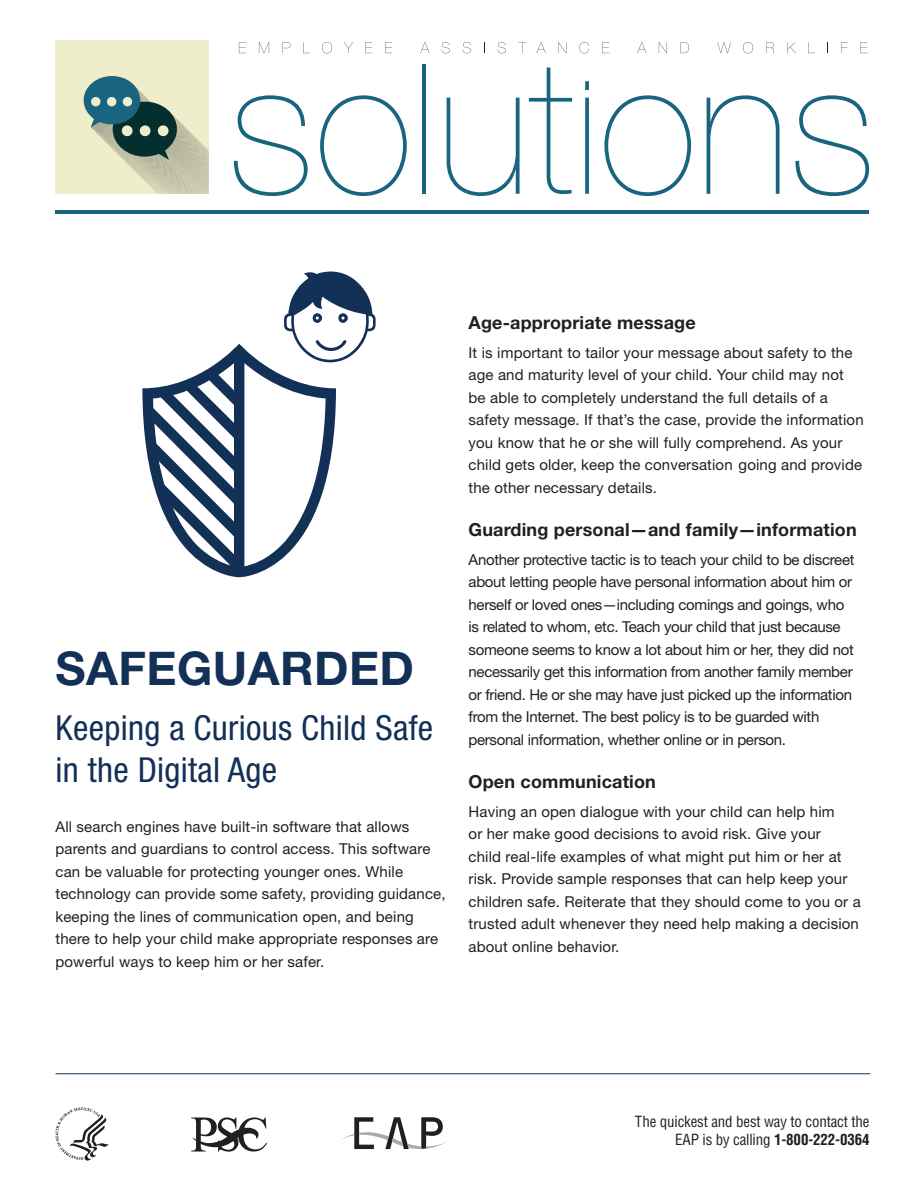
<style>
.page{position:relative;width:918px;height:1188px;background:#fff}
.page>*{position:absolute;margin:0;border:0;box-sizing:border-box;transform-origin:0 0}
.t1{font:700 46.5px "Helvetica Neue LT Std";letter-spacing:.01em;color:#133057}
.t2{font:condensed 34.5px/42px "Helvetica Neue LT Std";letter-spacing:.01em;color:#133057}
.t3{font:700 18px "Helvetica Neue LT Std";letter-spacing:.01em;color:#231f20}
.t4{font:15px/22.5px "Helvetica Neue LT Std";letter-spacing:.01em;color:#231f20}
.t5{font:15px/22.5px "Helvetica Neue LT Std";letter-spacing:-.02em;color:#231f20}
.t6{font:condensed 15px/18px "Helvetica LT Std";letter-spacing:-.01em;color:#231f20;text-align:right}
.s1{font-weight:700}
</style>
<div class="page">
<hr style="left:422px;top:65px;width:4px;height:129px;background:#186481">
<svg style="left:529px;top:68px;width:43px;height:126px"></svg>
<div style="left:55px;top:40px;width:154px;height:154px;background:#eeeeca"></div>
<svg style="left:84px;top:76px;width:125px;height:118px"></svg>
<div style="left:91px;top:97px;width:10px;height:9px;background:#eeeeca;border-radius:50%"></div>
<div style="left:107px;top:97px;width:9px;height:9px;background:#eeeeca;border-radius:50%"></div>
<div style="left:123px;top:97px;width:9px;height:9px;background:#eeeeca;border-radius:50%"></div>
<svg style="left:234px;top:95px;width:74px;height:101px"></svg>
<svg style="left:320px;top:95px;width:87px;height:101px"></svg>
<svg style="left:447px;top:98px;width:73px;height:98px"></svg>
<svg style="left:585px;top:98px;width:4px;height:96px"></svg>
<svg style="left:585px;top:81px;width:4px;height:9px"></svg>
<svg style="left:604px;top:95px;width:87px;height:101px"></svg>
<svg style="left:707px;top:95px;width:73px;height:99px"></svg>
<svg style="left:795px;top:95px;width:74px;height:101px"></svg>
<hr style="left:55px;top:211px;width:814px;height:3px;background:#186481">
<svg style="left:239px;top:42px;width:7px;height:11px"></svg>
<svg style="left:259px;top:42px;width:10px;height:11px"></svg>
<svg style="left:283px;top:42px;width:7px;height:7px"></svg>
<svg style="left:303px;top:42px;width:7px;height:11px"></svg>
<svg style="left:322px;top:42px;width:10px;height:11px"></svg>
<svg style="left:344px;top:42px;width:9px;height:11px"></svg>
<svg style="left:365px;top:42px;width:8px;height:11px"></svg>
<svg style="left:385px;top:42px;width:8px;height:11px"></svg>
<svg style="left:420px;top:42px;width:9px;height:11px"></svg>
<svg style="left:442px;top:42px;width:8px;height:11px"></svg>
<svg style="left:463px;top:42px;width:8px;height:11px"></svg>
<svg style="left:498px;top:42px;width:8px;height:11px"></svg>
<svg style="left:518px;top:42px;width:8px;height:11px"></svg>
<svg style="left:537px;top:42px;width:9px;height:11px"></svg>
<svg style="left:558px;top:42px;width:8px;height:11px"></svg>
<svg style="left:579px;top:42px;width:10px;height:11px"></svg>
<svg style="left:602px;top:42px;width:7px;height:11px"></svg>
<svg style="left:637px;top:42px;width:9px;height:11px"></svg>
<svg style="left:659px;top:42px;width:8px;height:11px"></svg>
<svg style="left:681px;top:42px;width:8px;height:11px"></svg>
<svg style="left:717px;top:42px;width:14px;height:11px"></svg>
<svg style="left:743px;top:42px;width:10px;height:11px"></svg>
<svg style="left:766px;top:42px;width:8px;height:11px"></svg>
<svg style="left:787px;top:42px;width:9px;height:11px"></svg>
<svg style="left:808px;top:42px;width:7px;height:11px"></svg>
<svg style="left:841px;top:42px;width:7px;height:11px"></svg>
<svg style="left:860px;top:42px;width:8px;height:11px"></svg>
<svg style="left:55px;top:1108px;width:54px;height:53px"></svg>
<svg style="left:341px;top:1117px;width:105px;height:32px"></svg>
<svg style="left:142px;top:344px;width:194px;height:233px"></svg>
<svg style="left:284px;top:271px;width:92px;height:91px"></svg>
<hr style="left:55px;top:1073px;width:815px;height:1px;background:#133057">
<svg style="left:191px;top:1117px;width:76px;height:35px"></svg>
<p class="t1" style="left:55px;top:639px;width:360px">SAFEGUARDED</p>
<p class="t2" style="left:55px;top:707px;width:379px">Keeping a Curious Child Safe in the Digital Age</p>
<p class="t4" style="left:55px;top:815px;width:392px">All search engines have built-in software that allows parents and guardians to control access. This software can be valuable for protecting younger ones. While technology can provide some safety, providing guidance, keeping the lines of communication open, and being there to help your child make appropriate responses are powerful ways to keep him or her safer.</p>
<p class="t3" style="left:469px;top:311px;width:229px">Age-appropriate message</p>
<p class="t4" style="left:469px;top:341px;width:397px">It is important to tailor your message about safety to the age and maturity level of your child. Your child may not be able to completely understand the full details of a safety message. If that’s the case, provide the information you know that he or she will fully comprehend. As your child gets older, keep the conversation going and provide the other necessary details.</p>
<p class="t3" style="left:469px;top:518px;width:390px">Guarding personal—and family—information</p>
<p class="t5" style="left:469px;top:548px;width:387px">Another protective tactic is to teach your child to be discreet about letting people have personal information about him or herself or loved ones—including comings and goings, who is related to whom, etc. Teach your child that just because someone seems to know a lot about him or her, they did not necessarily get this information from another family member or friend. He or she may have just picked up the information from the Internet. The best policy is to be guarded with personal information, whether online or in person.</p>
<p class="t3" style="left:469px;top:770px;width:189px">Open communication</p>
<p class="t4" style="left:469px;top:800px;width:394px">Having an open dialogue with your child can help him<br>or her make good decisions to avoid risk. Give your<br>child real-life examples of what might put him or her at risk. Provide sample responses that can help keep your children safe. Reiterate that they should come to you or a trusted adult whenever they need help making a decision about online behavior.</p>
<p class="t6" style="left:635px;top:1113px;width:236px">The quickest and best way to contact the<br>EAP is by calling <span class="s1">1-800-222-0364</span></p>
</div>
